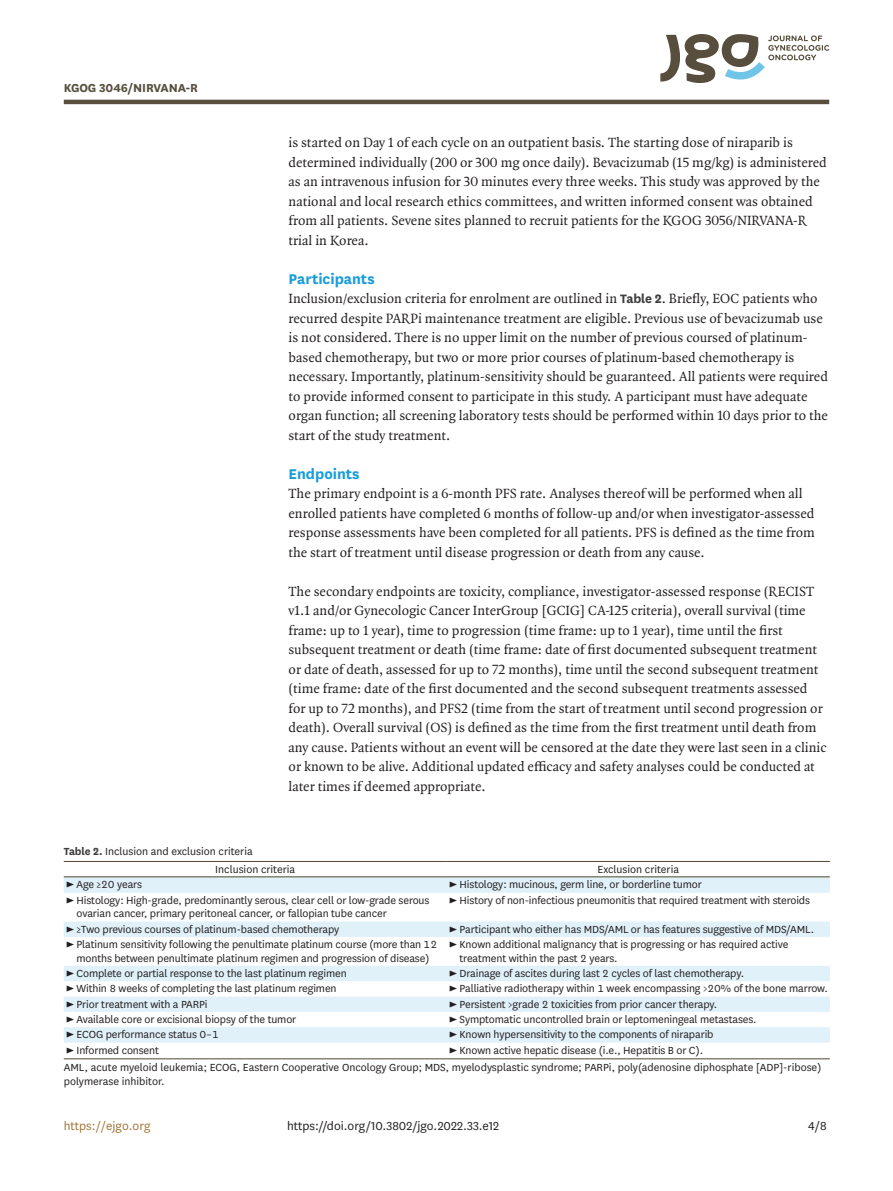
<style>
.page{position:relative;width:893px;height:1191px;background:#fff}
.page>*{position:absolute;margin:0;border:0;box-sizing:border-box;transform-origin:0 0}
.body_title2{font:700 16.5px "National";color:#1b9dd9}
.body_p_first{font:14.25px/19.5px "Quadraat OT";color:#231f20}
.body_p{font:14.25px/19.5px "Quadraat OT";color:#231f20}
.doi_running_footer{font:13.5px "National";color:#231f20}
.alt-title-type{font:700 13.5px "National";letter-spacing:-.01em;color:#574e3d}
.t1{font:13.5px "National";color:#a17636}
.tbody_entry{font:12px/13.5px "National";letter-spacing:-.01em;color:#231f20}
.table-wrap-foot_p_fi{font:12px/13.5px "National";color:#231f20}
.table-wrap_caption{font:12px "National";color:#231f20}
.thead_entry{font:12px "National";color:#231f20}
.s1{font-family:"National";font-weight:700;color:#3e3e3f}
.s2{font-weight:700;color:#3e3e3f}
</style>
<div class="page">
<hr style="left:64px;top:100px;width:765px;height:4px;background:#574e3d">
<svg style="left:660px;top:34px;width:169px;height:49px"></svg>
<svg style="left:64px;top:877px;width:766px;height:165px"></svg>
<hr style="left:64px;top:861px;width:383px;height:1px;background:#574e3d">
<hr style="left:447px;top:861px;width:383px;height:1px;background:#574e3d">
<hr style="left:64px;top:876px;width:383px;height:1px;background:#574e3d">
<hr style="left:447px;top:876px;width:383px;height:1px;background:#574e3d">
<hr style="left:64px;top:1058px;width:383px;height:1px;background:#574e3d">
<hr style="left:447px;top:1058px;width:383px;height:1px;background:#574e3d">
<p class="alt-title-type" style="left:64px;top:78px;width:136px">KGOG 3046/NIRVANA-R</p>
<p class="body_p_first" style="left:289px;top:133px;width:540px">is started on Day 1 of each cycle on an outpatient basis. The starting dose of niraparib is determined individually (200 or 300 mg once daily). Bevacizumab (15 mg/kg) is administered as an intravenous infusion for 30 minutes every three weeks. This study was approved by the national and local research ethics committees, and written informed consent was obtained from all patients. Sevene sites planned to recruit patients for the KGOG 3056/NIRVANA-R trial in Korea.</p>
<p class="body_title2" style="left:289px;top:267px;width:88px">Participants</p>
<p class="body_p_first" style="left:289px;top:289px;width:541px">Inclusion/exclusion criteria for enrolment are outlined in <span class="s1">Table 2</span>. Briefly, EOC patients who recurred despite PARPi maintenance treatment are eligible. Previous use of bevacizumab use is not considered. There is no upper limit on the number of previous coursed of platinum&shy;based chemotherapy, but two or more prior courses of platinum-based chemotherapy is necessary. Importantly, platinum-sensitivity should be guaranteed. All patients were required to provide informed consent to participate in this study. A participant must have adequate organ function; all screening laboratory tests should be performed within 10 days prior to the start of the study treatment.</p>
<p class="body_title2" style="left:289px;top:462px;width:73px">Endpoints</p>
<p class="body_p_first" style="left:289px;top:484px;width:528px">The primary endpoint is a 6-month PFS rate. Analyses thereof will be performed when all enrolled patients have completed 6 months of follow-up and/or when investigator-assessed response assessments have been completed for all patients. PFS is defined as the time from the start of treatment until disease progression or death from any cause.</p>
<p class="body_p" style="left:289px;top:581px;width:540px">The secondary endpoints are toxicity, compliance, investigator-assessed response (RECIST v1.1 and/or Gynecologic Cancer InterGroup [GCIG] CA-125 criteria), overall survival (time frame: up to 1 year), time to progression (time frame: up to 1 year), time until the first subsequent treatment or death (time frame: date of first documented subsequent treatment or date of death, assessed for up to 72 months), time until the second subsequent treatment (time frame: date of the first documented and the second subsequent treatments assessed for up to 72 months), and PFS2 (time from the start of treatment until second progression or death). Overall survival (OS) is defined as the time from the first treatment until death from any cause. Patients without an event will be censored at the date they were last seen in a clinic or known to be alive. Additional updated efficacy and safety analyses could be conducted at later times if deemed appropriate.</p>
<p class="table-wrap_caption" style="left:64px;top:843px;width:191px"><span class="s2">Table 2.</span> Inclusion and exclusion criteria</p>
<p class="thead_entry" style="left:215px;top:861px;width:82px">Inclusion criteria</p>
<p class="thead_entry" style="left:597px;top:861px;width:83px">Exclusion criteria</p>
<p class="tbody_entry" style="left:66px;top:877px;width:78px">► Age ≥20 years</p>
<p class="tbody_entry" style="left:449px;top:877px;width:254px">► Histology: mucinous, germ line, or borderline tumor</p>
<p class="tbody_entry" style="left:77px;top:893px;width:354px;text-indent:-11px">► Histology: High-grade, predominantly serous, clear cell or low-grade serous ovarian cancer, primary peritoneal cancer, or fallopian tube cancer</p>
<p class="tbody_entry" style="left:449px;top:893px;width:363px">► History of non-infectious pneumonitis that required treatment with steroids</p>
<p class="tbody_entry" style="left:66px;top:921px;width:275px">► ≥Two previous courses of platinum-based chemotherapy</p>
<p class="tbody_entry" style="left:449px;top:921px;width:367px">► Participant who either has MDS/AML or has features suggestive of MDS/AML.</p>
<p class="tbody_entry" style="left:66px;top:937px;width:373px;text-align:center">► Platinum sensitivity following the penultimate platinum course (more than 12 months between penultimate platinum regimen and progression of disease)</p>
<p class="tbody_entry" style="left:460px;top:937px;width:330px;text-indent:-11px">► Known additional malignancy that is progressing or has required active treatment within the past 2 years.</p>
<p class="tbody_entry" style="left:66px;top:966px;width:282px">► Complete or partial response to the last platinum regimen</p>
<p class="tbody_entry" style="left:449px;top:966px;width:297px">► Drainage of ascites during last 2 cycles of last chemotherapy.</p>
<p class="tbody_entry" style="left:66px;top:981px;width:272px">► Within 8 weeks of completing the last platinum regimen</p>
<p class="tbody_entry" style="left:449px;top:981px;width:380px">► Palliative radiotherapy within 1 week encompassing &gt;20% of the bone marrow.</p>
<p class="tbody_entry" style="left:66px;top:996px;width:143px">► Prior treatment with a PARPi</p>
<p class="tbody_entry" style="left:449px;top:996px;width:270px">► Persistent &gt;grade 2 toxicities from prior cancer therapy.</p>
<p class="tbody_entry" style="left:66px;top:1012px;width:232px">► Available core or excisional biopsy of the tumor</p>
<p class="tbody_entry" style="left:449px;top:1012px;width:309px">► Symptomatic uncontrolled brain or leptomeningeal metastases.</p>
<p class="tbody_entry" style="left:66px;top:1027px;width:155px">► ECOG performance status 0–1</p>
<p class="tbody_entry" style="left:449px;top:1027px;width:266px">► Known hypersensitivity to the components of niraparib</p>
<p class="tbody_entry" style="left:66px;top:1042px;width:95px">► Informed consent</p>
<p class="tbody_entry" style="left:449px;top:1042px;width:256px">► Known active hepatic disease (i.e., Hepatitis B or C).</p>
<p class="table-wrap-foot_p_fi" style="left:64px;top:1060px;width:759px">AML, acute myeloid leukemia; ECOG, Eastern Cooperative Oncology Group; MDS, myelodysplastic syndrome; PARPi, poly(adenosine diphosphate [ADP]-ribose) polymerase inhibitor.</p>
<p class="t1" style="left:64px;top:1116px;width:88px">https://ejgo.org</p>
<p class="doi_running_footer" style="left:287px;top:1116px;width:214px">https://doi.org/10.3802/jgo.2022.33.e12</p>
<p class="doi_running_footer" style="left:808px;top:1116px;width:20px">4/8</p>
</div>
